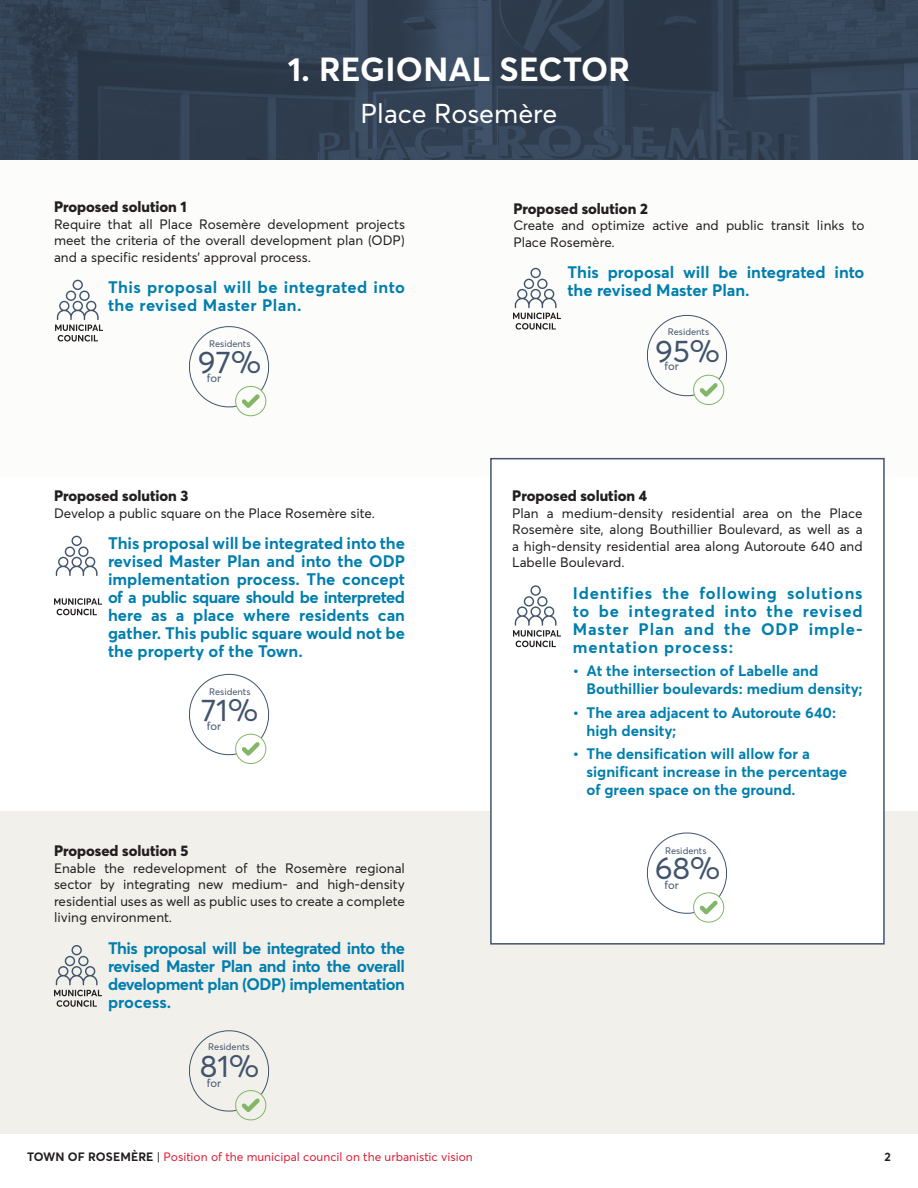
<style>
.page{position:relative;width:918px;height:1188px;background:#fff}
.page>*{position:absolute;margin:0;border:0;box-sizing:border-box;transform-origin:0 0}
.t1{font:700 33px "Averta";letter-spacing:.01em;color:#fff}
.t2{font:30.75px "Averta";letter-spacing:-.005em;color:#41546b}
.t3{font:27px "Averta";color:#fff}
.t4{font:700 16.5px/18px "Averta";color:#007eae;text-align:justify}
.t5{font:700 16.5px/18px "Averta";letter-spacing:.03em;color:#007eae}
.t6{font:700 15px/18px "Averta";color:#007eae}
.t7{font:800 15px "Averta";color:#231f20}
.t8{font:13.5px/16.5px "Averta";color:#231f20;text-align:justify}
.t9{font:12px "Averta";color:#de1d35}
.t10{font:700 12px "Averta";color:#231f20}
.t11{font:11.25px "Averta";letter-spacing:-.005em;color:#41546b}
.t12{font:9.3px "Averta";color:#41546b}
.s1{font-weight:700;color:#231f20}
.s2{color:#231f20}
</style>
<div class="page">
<img style="left:0;top:0;width:918px;height:160px">
<div style="left:0;top:811px;width:918px;height:323px;background:#f2f0eb"></div>
<div style="left:0;top:160px;width:918px;height:316px;background:#fcfcfb"></div>
<div style="left:490px;top:458px;width:395px;height:487px;background:#fff;border:2px solid #41546b"></div>
<svg style="left:189px;top:326px;width:81px;height:91px"></svg>
<svg style="left:646px;top:832px;width:81px;height:91px"></svg>
<svg style="left:189px;top:1030px;width:81px;height:91px"></svg>
<svg style="left:646px;top:314px;width:81px;height:91px"></svg>
<svg style="left:189px;top:673px;width:81px;height:91px"></svg>
<svg style="left:55px;top:280px;width:48px;height:62px"></svg>
<svg style="left:513px;top:268px;width:48px;height:62px"></svg>
<svg style="left:513px;top:585px;width:48px;height:62px"></svg>
<svg style="left:56px;top:536px;width:42px;height:40px"></svg>
<svg style="left:54px;top:598px;width:48px;height:17px"></svg>
<svg style="left:54px;top:945px;width:48px;height:62px"></svg>
<p class="t1" style="left:288px;top:48px;width:344px">1. REGIONAL SECTOR</p>
<p class="t3" style="left:361px;top:97px;width:198px">Place Rosemère</p>
<p class="t7" style="left:54px;top:198px;width:134px">Proposed solution 1</p>
<p class="t8" style="left:54px;top:216px;width:353px">Require that all Place Rosemère development projects meet the criteria of the overall development plan (ODP) and a specific residents’ approval process.</p>
<p class="t5" style="left:108px;top:278px;width:299px">This proposal will be integrated into the revised Master Plan.</p>
<p class="t12" style="left:209px;top:338px;width:43px">Residents</p>
<p class="t2" style="left:198px;top:343px;width:65px">97%</p>
<p class="t11" style="left:207px;top:371px;width:16px">for</p>
<p class="t7" style="left:54px;top:486px;width:136px">Proposed solution 3</p>
<p class="t8" style="left:54px;top:505px;width:322px">Develop a public square on the Place Rosemère site.</p>
<p class="t4" style="left:108px;top:534px;width:299px">This proposal will be integrated into the revised Master Plan and into the ODP implementation process. The concept of a public square should be interpreted here as a place where residents can gather. This public square would not be the property of the Town.</p>
<p class="t12" style="left:209px;top:686px;width:43px">Residents</p>
<p class="t2" style="left:201px;top:691px;width:59px">71%</p>
<p class="t11" style="left:207px;top:719px;width:16px">for</p>
<p class="t7" style="left:54px;top:841px;width:136px">Proposed solution 5</p>
<p class="t8" style="left:54px;top:860px;width:353px">Enable the redevelopment of the Rosemère regional sector by integrating new medium- and high-density residential uses as well as public uses to create a complete living environment.</p>
<p class="t4" style="left:108px;top:939px;width:299px">This proposal will be integrated into the revised Master Plan and into the overall development plan (ODP) implementation process.</p>
<p class="t12" style="left:208px;top:1041px;width:43px">Residents</p>
<p class="t2" style="left:200px;top:1047px;width:61px">81%</p>
<p class="t11" style="left:207px;top:1076px;width:16px">for</p>
<p class="t7" style="left:513px;top:199px;width:136px">Proposed solution 2</p>
<p class="t8" style="left:513px;top:217px;width:353px">Create and optimize active and public transit links to<br>Place Rosemère.</p>
<p class="t4" style="left:567px;top:263px;width:299px">This proposal will be integrated into the revised Master Plan.</p>
<p class="t12" style="left:668px;top:326px;width:43px">Residents</p>
<p class="t2" style="left:655px;top:332px;width:67px">95%</p>
<p class="t11" style="left:665px;top:359px;width:16px">for</p>
<p class="t7" style="left:512px;top:486px;width:136px">Proposed solution 4</p>
<p class="t8" style="left:512px;top:505px;width:352px">Plan a medium-density residential area on the Place Rosemère site, along Bouthillier Boulevard, as well as a a high-density residential area along Autoroute 640 and Labelle Boulevard.</p>
<p class="t4" style="left:573px;top:584px;width:291px">Identifies the following solutions to be integrated into the revised Master Plan and the ODP imple&shy;mentation process:</p>
<p class="t6" style="left:586px;top:662px;width:278px;text-indent:-14px">• At the intersection of Labelle and<br>Bouthillier boulevards: medium density;</p>
<p class="t6" style="left:586px;top:703px;width:251px;text-indent:-14px">• The area adjacent to Autoroute 640: high density;</p>
<p class="t6" style="left:586px;top:744px;width:262px;text-indent:-14px">• The densification will allow for a significant increase in the percentage of green space on the ground.</p>
<p class="t12" style="left:665px;top:844px;width:43px">Residents</p>
<p class="t2" style="left:655px;top:849px;width:67px">68%</p>
<p class="t11" style="left:665px;top:878px;width:16px">for</p>
<p class="t9" style="left:27px;top:1149px;width:447px"><span class="s1">TOWN OF ROSEMÈRE</span> <span class="s2">|</span> Position of the municipal council on the urbanistic vision</p>
<p class="t10" style="left:885px;top:1149px;width:8px">2</p>
</div>
